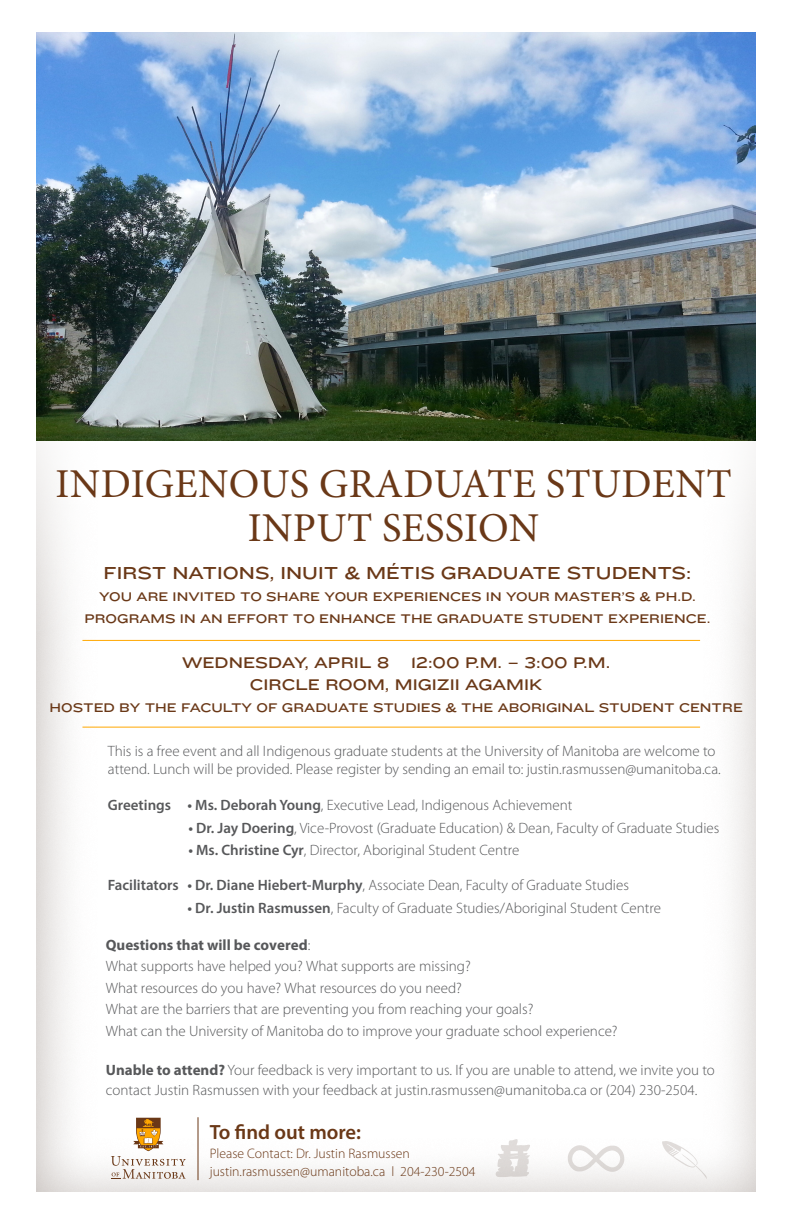
<style>
.page{position:relative;width:792px;height:1224px;background:#fff}
.page>*{position:absolute;margin:0;border:0;box-sizing:border-box;transform-origin:0 0}
.t1{font:41px/44px "Minion Pro";letter-spacing:.01em;color:#6a3817;text-align:center}
.t2{font:600 20.6px "Myriad Pro";color:#6a3817}
.t3{font:18px "Knockout 34 Junior Sumo";color:#6a3817}
.t4{font:16px "Knockout 34 Junior Sumo";color:#6a3817}
.t5{font:300 15px/18px "Myriad Pro";color:#57585a}
.t6{font:700 15px "Myriad Pro";color:#57585a}
.t7{font:600 15px "Myriad Pro";color:#57585a}
.t8{font:300 13.8px "Myriad Pro";color:#6a3817}
.t9{font:13px "Knockout 34 Junior Sumo";color:#6a3817}
.s1{font-weight:600}
.s2{font-weight:300}
.s3{font-weight:700}
</style>
<div class="page">
<div style="left:32px;top:248px;width:725px;height:944px;background:#85776f;opacity:.5"></div>
<svg style="left:111px;top:1117px;width:75px;height:62px"></svg>
<hr style="left:82px;top:640px;width:618px;height:1px;background:#ffa700">
<hr style="left:82px;top:727px;width:618px;height:1px;background:#ffa700">
<img style="left:36px;top:33px;width:720px;height:407px">
<hr style="left:198px;top:1117px;width:1px;height:63px;background:#6a3817">
<svg style="left:662px;top:1141px;width:46px;height:39px"></svg>
<svg style="left:568px;top:1145px;width:56px;height:27px"></svg>
<svg style="left:496px;top:1139px;width:34px;height:38px"></svg>
<p class="t1" style="left:55px;top:462px;width:678px">INDIGENOUS GRADUATE STUDENT<br>INPUT SESSION</p>
<p class="t3" style="left:104px;top:560px;width:589px">FIRST NATIONS, INUIT &amp; MÉTIS GRADUATE STUDENTS:</p>
<p class="t9" style="left:99px;top:587px;width:598px">YOU ARE INVITED TO SHARE YOUR EXPERIENCES IN YOUR MASTER’S &amp; PH.D.</p>
<p class="t9" style="left:84px;top:609px;width:627px">PROGRAMS IN AN EFFORT TO ENHANCE THE GRADUATE STUDENT EXPERIENCE.</p>
<p class="t4" style="left:182px;top:651px;width:209px">WEDNESDAY, APRIL 8</p>
<p class="t4" style="left:411px;top:651px;width:201px">12:00 P.M. – 3:00 P.M.</p>
<p class="t4" style="left:250px;top:673px;width:294px">CIRCLE ROOM, MIGIZII AGAMIK</p>
<p class="t9" style="left:49px;top:699px;width:695px">HOSTED BY THE FACULTY OF GRADUATE STUDIES &amp; THE ABORIGINAL STUDENT CENTRE</p>
<p class="t5" style="left:108px;top:742px;width:614px">This is a free event and all Indigenous graduate students at the University of Manitoba are welcome to attend. Lunch will be provided. Please register by sending an email to: justin.rasmussen@umanitoba.ca.</p>
<p class="t7" style="left:108px;top:796px;width:65px">Greetings</p>
<p class="t7" style="left:108px;top:876px;width:72px">Facilitators</p>
<p class="t5" style="left:188px;top:796px;width:386px"><span class="s1">• Ms. Deborah Young</span>, Executive Lead, Indigenous Achievement</p>
<p class="t5" style="left:188px;top:818px;width:532px"><span class="s1">• Dr. Jay Doering</span>, Vice-Provost (Graduate Education) &amp; Dean, Faculty of Graduate Studies</p>
<p class="t5" style="left:188px;top:841px;width:332px"><span class="s1">• Ms. Christine Cyr</span>, Director, Aboriginal Student Centre</p>
<p class="t5" style="left:187px;top:876px;width:443px"><span class="s1">• Dr. Diane Hiebert-Murphy</span>, Associate Dean, Faculty of Graduate Studies</p>
<p class="t5" style="left:188px;top:899px;width:475px"><span class="s1">• Dr. Justin Rasmussen</span>, Faculty of Graduate Studies/Aboriginal Student Centre</p>
<p class="t6" style="left:106px;top:935px;width:206px">Questions that will be covered<span class="s2">:</span></p>
<p class="t5" style="left:106px;top:957px;width:366px">What supports have helped you? What supports are missing?</p>
<p class="t5" style="left:106px;top:978px;width:358px">What resources do you have? What resources do you need?</p>
<p class="t5" style="left:106px;top:1000px;width:429px">What are the barriers that are preventing you from reaching your goals?</p>
<p class="t5" style="left:106px;top:1021px;width:513px">What can the University of Manitoba do to improve your graduate school experience?</p>
<p class="t5" style="left:106px;top:1060px;width:610px;line-height:20px"><span class="s3">Unable to attend?</span> Your feedback is very important to us. If you are unable to attend, we invite you to contact Justin Rasmussen with your feedback at justin.rasmussen@umanitoba.ca or (204) 230-2504.</p>
<p class="t2" style="left:210px;top:1119px;width:153px">To find out more:</p>
<p class="t8" style="left:210px;top:1145px;width:202px">Please Contact: Dr. Justin Rasmussen</p>
<p class="t8" style="left:210px;top:1163px;width:267px">justin.rasmussen@umanitoba.ca l 204-230-2504</p>
</div>
